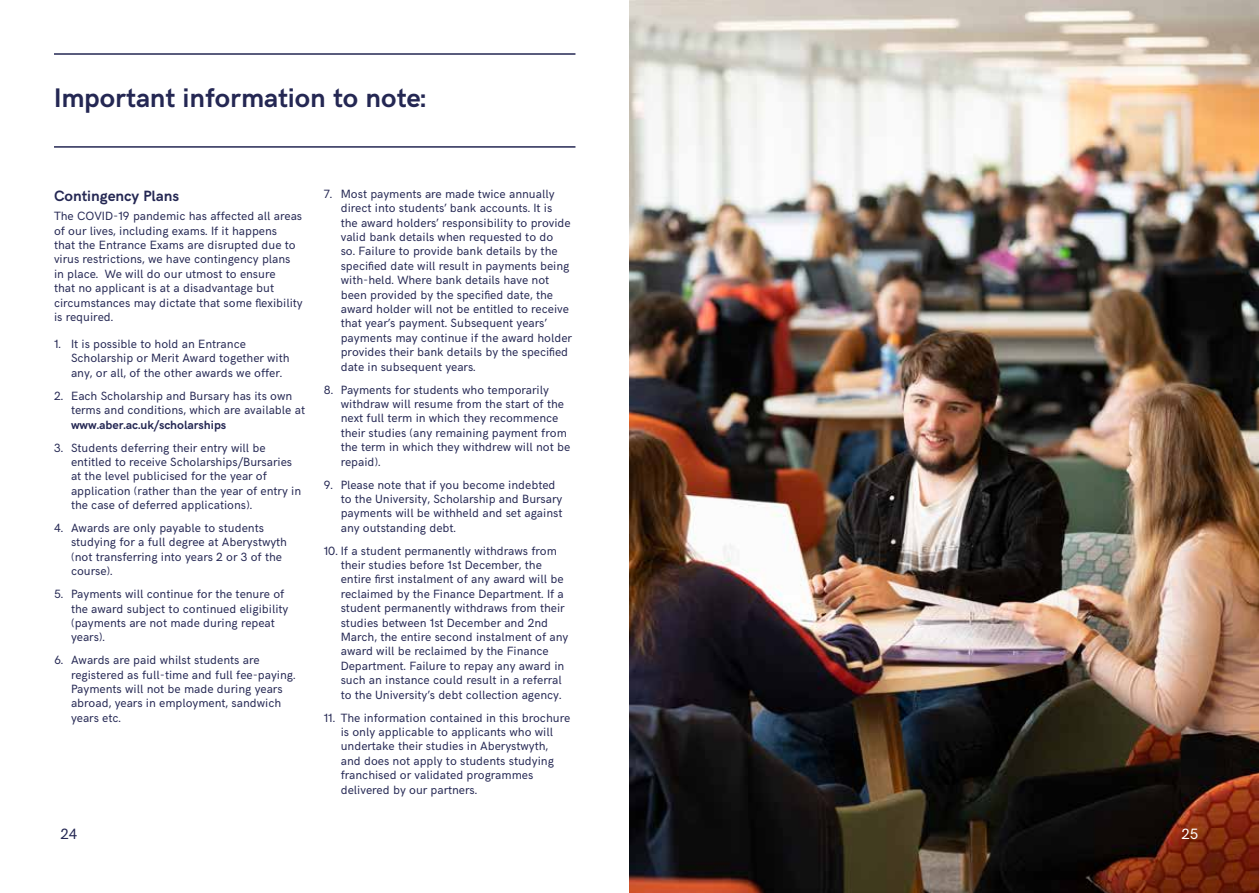
<style>
.page{position:relative;width:1259px;height:893px;background:#fff}
.page>*{position:absolute;margin:0;border:0;box-sizing:border-box;transform-origin:0 0}
.t1{font:700 27px "HK Grotesk";color:#242753}
.t2{font:700 15px "HK Grotesk";color:#242753}
.t3{font:15px "HK Grotesk";color:#242753}
.t4{font:15px "HK Grotesk";color:#fff}
.t5{font:12px/14.4px "HK Grotesk";color:#242753}
.t6{font:700 12px "HK Grotesk";color:#242753}
</style>
<div class="page">
<img style="left:629px;top:0;width:630px;height:893px">
<hr style="left:54px;top:146px;width:521px;height:2px;background:#242753">
<hr style="left:54px;top:53px;width:521px;height:2px;background:#242753">
<h1 class="t1" style="left:54px;top:77px;width:373px">Important information to note:</h1>
<p class="t2" style="left:54px;top:185px;width:126px">Contingency Plans</p>
<p class="t5" style="left:54px;top:208px;width:250px">The COVID-19 pandemic has affected all areas of our lives, including exams. If it happens<br>that the Entrance Exams are disrupted due to virus restrictions, we have contingency plans in place. We will do our utmost to ensure<br>that no applicant is at a disadvantage but circumstances may dictate that some flexibility is required.</p>
<p class="t5" style="left:71px;top:336px;width:220px;text-indent:-17px">1. It is possible to hold an Entrance<br>Scholarship or Merit Award together with any, or all, of the other awards we offer.</p>
<p class="t5" style="left:71px;top:387px;width:235px;text-indent:-17px">2. Each Scholarship and Bursary has its own terms and conditions, which are available at</p>
<p class="t6" style="left:71px;top:415px;width:157px">www.aber.ac.uk/scholarships</p>
<p class="t5" style="left:71px;top:439px;width:232px;text-indent:-17px">3. Students deferring their entry will be entitled to receive Scholarships/Bursaries at the level publicised for the year of application (rather than the year of entry in the case of deferred applications).</p>
<p class="t5" style="left:71px;top:520px;width:217px;text-indent:-17px">4. Awards are only payable to students studying for a full degree at Aberystwyth (not transferring into years 2 or 3 of the course).</p>
<p class="t5" style="left:71px;top:586px;width:219px;text-indent:-17px">5. Payments will continue for the tenure of the award subject to continued eligibility (payments are not made during repeat years).</p>
<p class="t5" style="left:71px;top:652px;width:226px;text-indent:-17px">6. Awards are paid whilst students are registered as full-time and full fee-paying.<br>Payments will not be made during years abroad, years in employment, sandwich years etc.</p>
<p class="t5" style="left:341px;top:186px;width:233px;text-indent:-17px">7. Most payments are made twice annually direct into students’ bank accounts. It is the award holders’ responsibility to provide valid bank details when requested to do<br>so. Failure to provide bank details by the specified date will result in payments being with-held. Where bank details have not been provided by the specified date, the award holder will not be entitled to receive that year’s payment. Subsequent years’ payments may continue if the award holder provides their bank details by the specified date in subsequent years.</p>
<p class="t5" style="left:341px;top:381px;width:231px;text-indent:-17px">8. Payments for students who temporarily withdraw will resume from the start of the next full term in which they recommence their studies (any remaining payment from the term in which they withdrew will not be repaid).</p>
<p class="t5" style="left:341px;top:476px;width:223px;text-indent:-17px">9. Please note that if you become indebted to the University, Scholarship and Bursary payments will be withheld and set against any outstanding debt.</p>
<p class="t5" style="left:341px;top:542px;width:229px;text-indent:-17px">10. If a student permanently withdraws from their studies before 1st December, the entire first instalment of any award will be reclaimed by the Finance Department. If a student permanently withdraws from their studies between 1st December and 2nd March, the entire second instalment of any award will be reclaimed by the Finance Department. Failure to repay any award in such an instance could result in a referral to the University’s debt collection agency.</p>
<p class="t5" style="left:341px;top:709px;width:231px;text-indent:-17px">11. The information contained in this brochure is only applicable to applicants who will undertake their studies in Aberystwyth, and does not apply to students studying franchised or validated programmes delivered by our partners.</p>
<p class="t3" style="left:61px;top:822px;width:18px">24</p>
<p class="t4" style="left:1181px;top:822px;width:18px">25</p>
</div>
